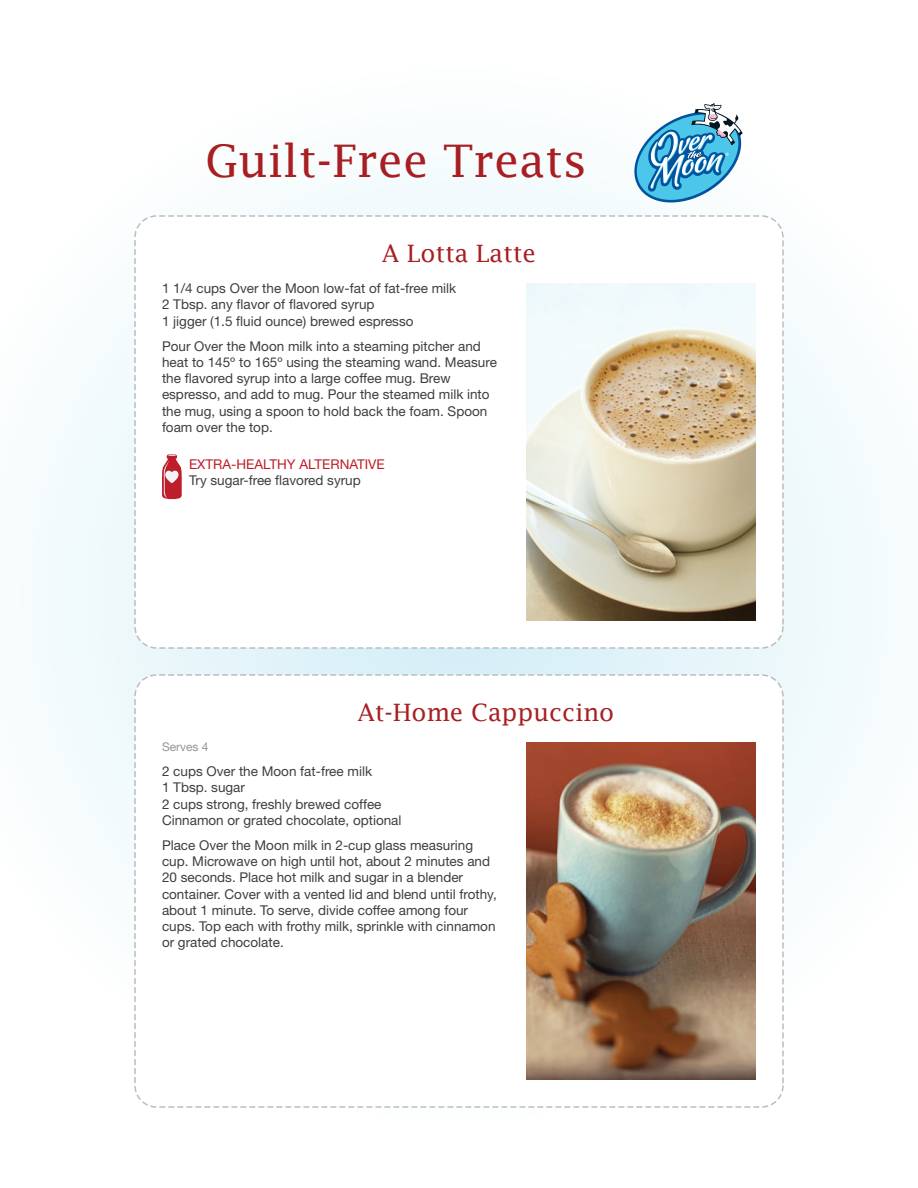
<style>
.page{position:relative;width:918px;height:1188px;background:#fff}
.page>*{position:absolute;margin:0;border:0;box-sizing:border-box;transform-origin:0 0}
.t1{font:45px "Lucida Fax";color:#a81e21}
.t2{font:24px "Lucida Fax";color:#a81e21}
.t3{font:13.5px/16.2px "Helvetica Neue";color:#3e3e3f}
.t4{font:13.5px "Helvetica Neue";color:#be1d2c}
.t5{font:12px "Helvetica Neue";color:#939598}
</style>
<div class="page">
<div style="left:0;top:0;width:918px;height:1188px;background:linear-gradient(to bottom,#f8fcfd,#fafdfe)"></div>
<svg style="left:634px;top:103px;width:109px;height:99px"></svg>
<div style="left:135px;top:216px;width:648px;height:432px;background:#fff;border-radius:22px"></div>
<div style="left:134px;top:215px;width:650px;height:434px;border:2px dashed #bcbdc0;border-radius:22px"></div>
<div style="left:135px;top:675px;width:648px;height:432px;background:#fff;border-radius:22px"></div>
<div style="left:134px;top:674px;width:650px;height:434px;border:2px dashed #bcbdc0;border-radius:22px"></div>
<svg style="left:162px;top:454px;width:20px;height:45px"></svg>
<img style="left:526px;top:284px;width:230px;height:337px">
<img style="left:526px;top:743px;width:230px;height:337px">
<h1 class="t1" style="left:205px;top:135px;width:383px">Guilt-Free Treats</h1>
<h2 class="t2" style="left:382px;top:239px;width:155px">A Lotta Latte</h2>
<p class="t3" style="left:162px;top:280px;width:296px">1 1/4 cups Over the Moon low-fat of fat-free milk<br>2 Tbsp. any flavor of flavored syrup<br>1 jigger (1.5 fluid ounce) brewed espresso</p>
<p class="t3" style="left:162px;top:338px;width:336px">Pour Over the Moon milk into a steaming pitcher and heat to 145º to 165º using the steaming wand. Measure the flavored syrup into a large coffee mug. Brew espresso, and add to mug. Pour the steamed milk into the mug, using a spoon to hold back the foam. Spoon foam over the top.</p>
<p class="t4" style="left:189px;top:456px;width:197px">EXTRA-HEALTHY ALTERNATIVE</p>
<p class="t3" style="left:189px;top:472px;width:173px">Try sugar-free flavored syrup</p>
<h2 class="t2" style="left:358px;top:698px;width:258px">At-Home Cappuccino</h2>
<p class="t5" style="left:162px;top:740px;width:48px">Serves 4</p>
<p class="t3" style="left:162px;top:763px;width:241px">2 cups Over the Moon fat-free milk<br>1 Tbsp. sugar<br>2 cups strong, freshly brewed coffee<br>Cinnamon or grated chocolate, optional</p>
<p class="t3" style="left:162px;top:837px;width:336px">Place Over the Moon milk in 2-cup glass measuring cup. Microwave on high until hot, about 2 minutes and 20 seconds. Place hot milk and sugar in a blender container. Cover with a vented lid and blend until frothy, about 1 minute. To serve, divide coffee among four cups. Top each with frothy milk, sprinkle with cinnamon or grated chocolate.</p>
</div>
